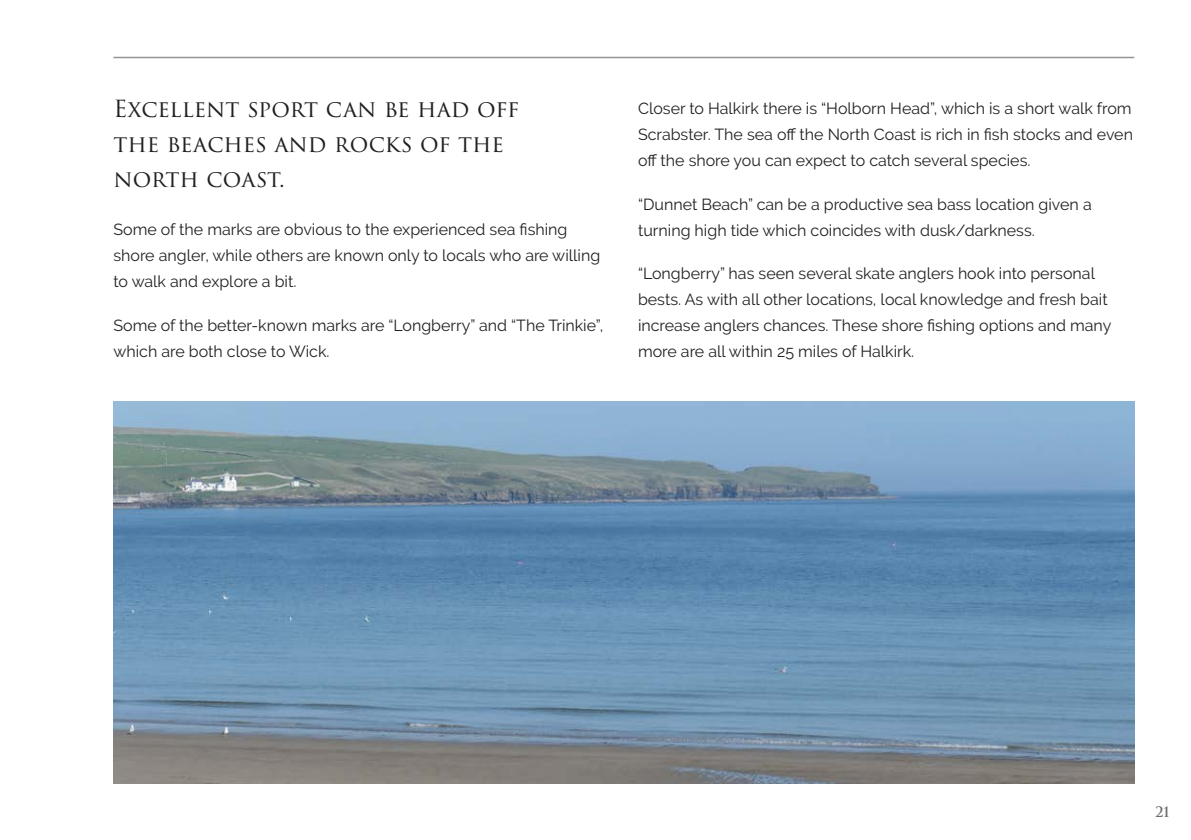
<style>
.page{position:relative;width:1191px;height:840px;background:#fff}
.page>*{position:absolute;margin:0;border:0;box-sizing:border-box;transform-origin:0 0}
.Intro{font:23px/35px "Trajan Pro 3";color:#231f20}
.Body{font:16px/26px "Raleway";color:#231f20}
.t1{font:600 14px "Trajan Pro 3";color:#6c6d70}
</style>
<div class="page">
<img style="left:113px;top:401px;width:1021px;height:381px">
<hr style="left:113px;top:57px;width:1021px;height:1px;background:#939598">
<p class="Intro" style="left:113px;top:92px;width:407px">Excellent sport can be had off the beaches and rocks of the north coast.</p>
<p class="Body" style="left:113px;top:216px;width:488px">Some of the marks are obvious to the experienced sea fishing shore angler, while others are known only to locals who are willing to walk and explore a bit.</p>
<p class="Body" style="left:113px;top:311px;width:491px">Some of the better-known marks are “Longberry” and “The Trinkie”, which are both close to Wick.</p>
<p class="Body" style="left:638px;top:96px;width:496px;text-align:justify">Closer to Halkirk there is “Holborn Head”, which is a short walk from Scrabster. The sea off the North Coast is rich in fish stocks and even off the shore you can expect to catch several species.</p>
<p class="Body" style="left:638px;top:191px;width:455px">“Dunnet Beach” can be a productive sea bass location given a turning high tide which coincides with dusk/darkness.</p>
<p class="Body" style="left:638px;top:260px;width:475px">“Longberry” has seen several skate anglers hook into personal bests. As with all other locations, local knowledge and fresh bait increase anglers chances. These shore fishing options and many more are all within 25 miles of Halkirk.</p>
<p class="t1" style="left:1155px;top:801px;width:16px">21</p>
</div>
